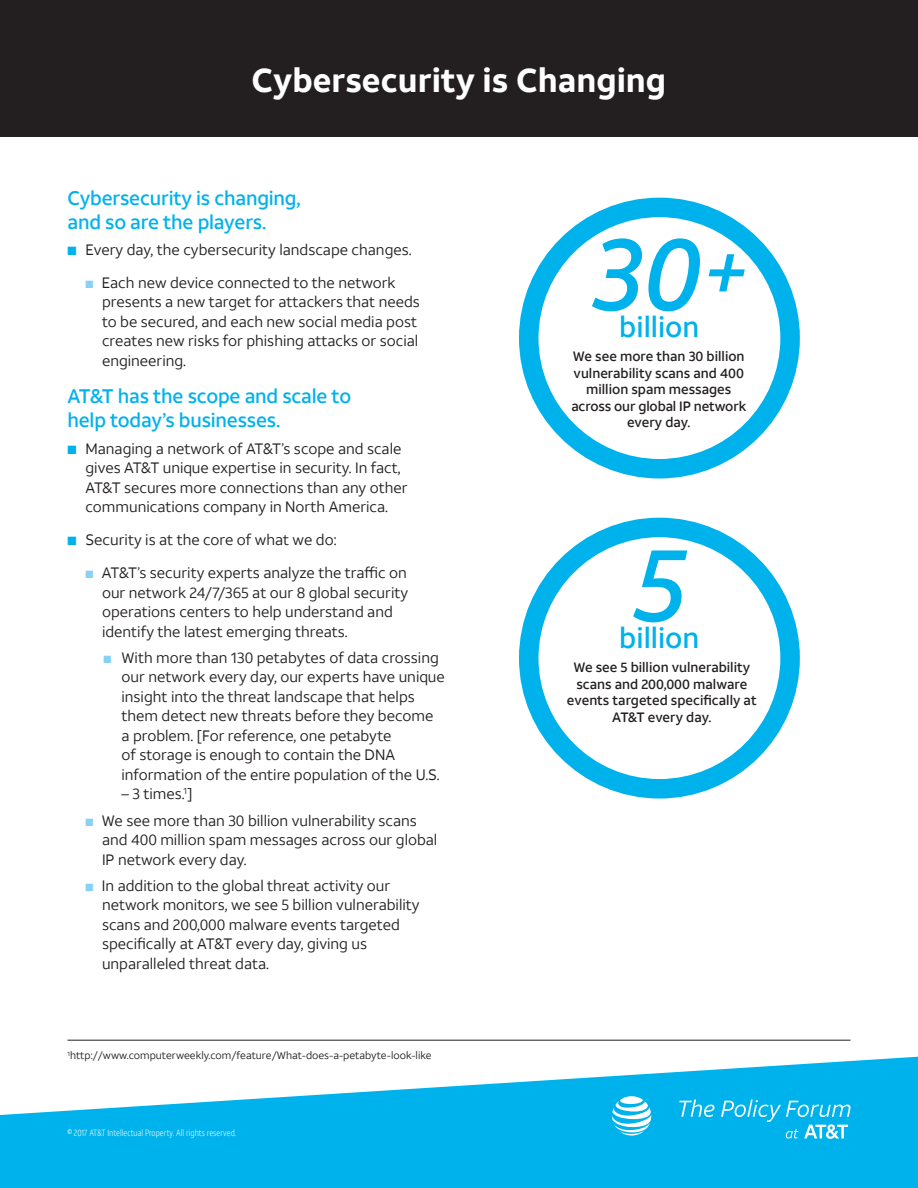
<style>
.page{position:relative;width:918px;height:1188px;background:#fff}
.page>*{position:absolute;margin:0;border:0;box-sizing:border-box;transform-origin:0 0}
.body_text{font:italic 500 102.6px "ATT Aleck Sans";color:#00b2ec}
.t1{font:700 33px "ATT Aleck Sans";color:#fff}
.body_text-2{font:500 28.5px "ATT Aleck Sans";color:#00b2ec}
.t2{font:500 19.5px/24px "ATT Aleck Sans";letter-spacing:-.01em;color:#00b2ec}
.Bullet_Item_2{font:15px/19.5px "ATT Aleck Sans";color:#231f20}
.body_text-3{font:15px/19.5px "ATT Aleck Sans";color:#231f20}
.Bullet_Item{font:15px/19.5px "ATT Aleck Sans";color:#231f20}
.body_text-4{font:500 13.5px/16.5px "ATT Aleck Sans";color:#231f20;text-align:center}
.body_text-5{font:10.5px "ATT Aleck Sans";color:#231f20}
.t3{font:300 9px "ATT Aleck Cd";color:#fff}
.s1{color:#00b2ec}
.s2{color:#87d2f4}
.s3{font-size:78px}
</style>
<div class="page">
<svg style="left:0;top:1056px;width:918px;height:132px;fill:#00b2ec"></svg>
<svg style="left:679px;top:1100px;width:35px;height:17px"></svg>
<svg style="left:721px;top:1100px;width:130px;height:39px;background:#2abeef"></svg>
<svg style="left:612px;top:1096px;width:39px;height:40px"></svg>
<div style="left:0;top:0;width:918px;height:137px;background:#231f20"></div>
<div style="left:519px;top:198px;width:281px;height:280px;border:20px solid #00b2ec;border-radius:50%"></div>
<hr style="left:68px;top:1040px;width:782px;height:1px;background:#231f20">
<div style="left:519px;top:518px;width:281px;height:281px;border:20px solid #00b2ec;border-radius:50%"></div>
<p class="t1" style="left:252px;top:60px;width:416px">Cybersecurity is Changing</p>
<p class="t2" style="left:68px;top:186px;width:235px">Cybersecurity is changing, and so are the players.</p>
<p class="Bullet_Item" style="left:68px;top:240px;width:346px"><span class="s1">■</span> Every day, the cybersecurity landscape changes.</p>
<p class="Bullet_Item_2" style="left:102px;top:273px;width:319px;text-indent:-16px"><span class="s2">■</span> Each new device connected to the network presents a new target for attackers that needs to be secured, and each new social media post creates new risks for phishing attacks or social engineering.</p>
<p class="t2" style="left:68px;top:385px;width:285px">AT&amp;T has the scope and scale to help today’s businesses.</p>
<p class="Bullet_Item" style="left:86px;top:439px;width:324px;text-indent:-18px"><span class="s1">■</span> Managing a network of AT&amp;T’s scope and scale gives AT&amp;T unique expertise in security. In fact, AT&amp;T secures more connections than any other communications company in North America.</p>
<p class="Bullet_Item" style="left:68px;top:530px;width:271px"><span class="s1">■</span> Security is at the core of what we do:</p>
<p class="Bullet_Item_2" style="left:102px;top:563px;width:308px;text-indent:-16px"><span class="s2">■</span> AT&amp;T’s security experts analyze the traffic on our network 24/7/365 at our 8 global security operations centers to help understand and identify the latest emerging threats.</p>
<p class="body_text-3" style="left:122px;top:648px;width:325px;text-indent:-18px"><span class="s2">■</span> With more than 130 petabytes of data crossing our network every day, our experts have unique insight into the threat landscape that helps them detect new threats before they become a problem. [For reference, one petabyte<br>of storage is enough to contain the DNA information of the entire population of the U.S.</p>
<p class="body_text-3" style="left:122px;top:784px;width:73px">– 3 times.<sup>1</sup>]</p>
<p class="Bullet_Item_2" style="left:102px;top:811px;width:337px;text-indent:-16px"><span class="s2">■</span> We see more than 30 billion vulnerability scans and 400 million spam messages across our global<br>IP network every day.</p>
<p class="Bullet_Item_2" style="left:102px;top:876px;width:319px;text-indent:-16px"><span class="s2">■</span> In addition to the global threat activity our network monitors, we see 5 billion vulnerability scans and 200,000 malware events targeted specifically at AT&amp;T every day, giving us unparalleled threat data.</p>
<p class="body_text-5" style="left:68px;top:1049px;width:366px"><sup>1</sup>http://www.computerweekly.com/feature/What-does-a-petabyte-look-like</p>
<p class="t3" style="left:68px;top:1127px;width:170px">© 2017 AT&amp;T Intellectual Property. All rights reserved.</p>
<p class="body_text" style="left:594px;top:210px;width:157px">30<span class="s3">+</span></p>
<p class="body_text-2" style="left:619px;top:309px;width:82px">billion</p>
<p class="body_text-4" style="left:571px;top:348px;width:176px">We see more than 30 billion vulnerability scans and 400 million spam messages across our global IP network every day.</p>
<p class="body_text" style="left:633px;top:521px;width:54px">5</p>
<p class="body_text-2" style="left:619px;top:620px;width:82px">billion</p>
<p class="body_text-4" style="left:567px;top:659px;width:191px">We see 5 billion vulnerability scans and 200,000 malware events targeted specifically at<br>AT&amp;T every day.</p>
</div>
